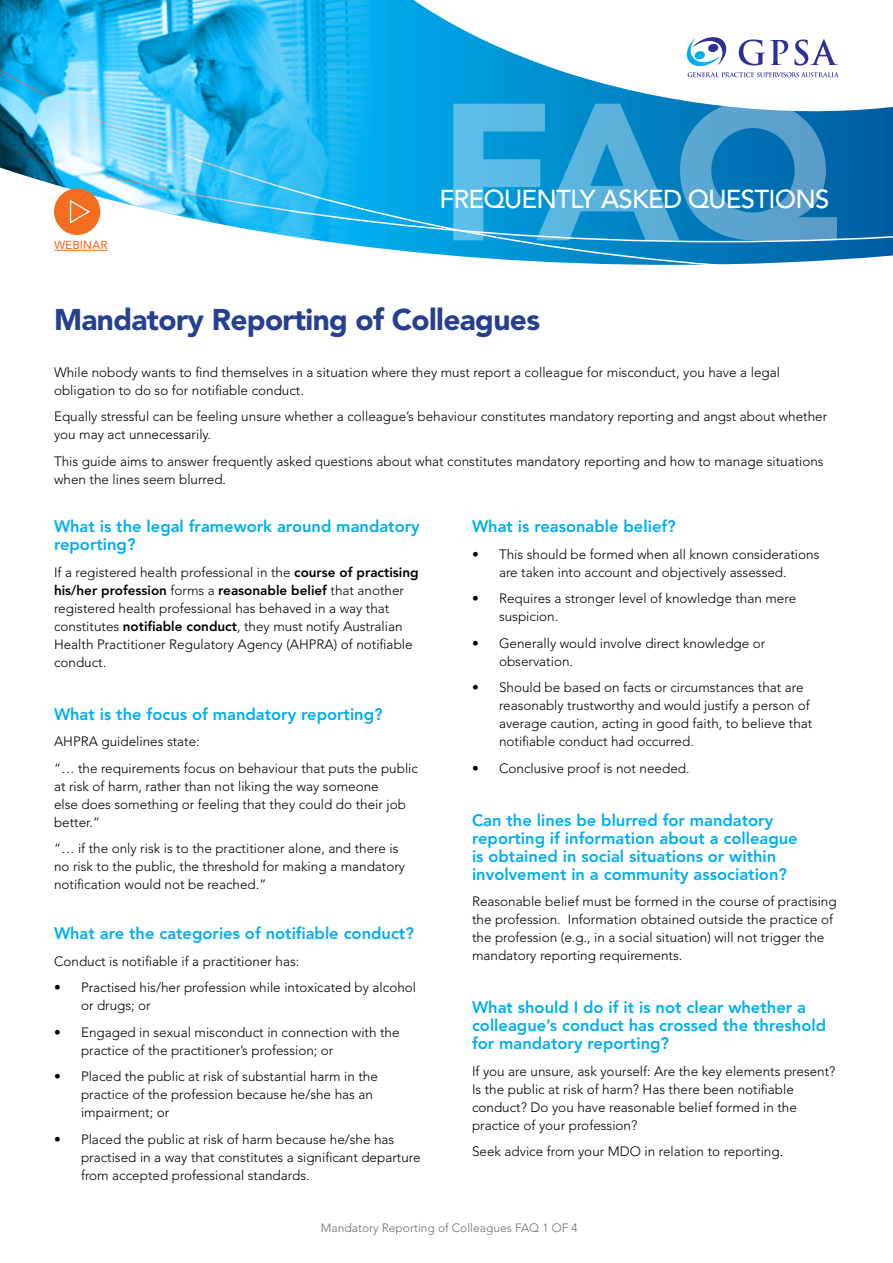
<style>
.page{position:relative;width:893px;height:1263px;background:#fff}
.page>*{position:absolute;margin:0;border:0;box-sizing:border-box;transform-origin:0 0}
.t1{font:900 192.9px "Avenir LT Std";color:#fff}
.t2{font:900 29.7px "Avenir LT Std";letter-spacing:-.02em;color:#25408f}
.t3{font:500 25.8px "Avenir LT Std";letter-spacing:-.03em;color:#fff}
.t4{font:800 16.5px/18px "Avenir LT Std";color:#00aeef}
.t5{font:300 13.5px/18px "Avenir LT Std";color:#000}
.t6{font:300 12px "Avenir LT Std";color:#6d6e71}
.t7{font:500 11.7px "Avenir LT Std";color:#f36e21}
.s1{font-weight:800}
</style>
<div class="page">
<svg style="left:378px;top:136px;width:515px;height:129px;background:#0d89c6"></svg>
<svg style="left:378px;top:0;width:515px;height:136px"></svg>
<svg style="left:687px;top:37px;width:39px;height:29px"></svg>
<svg style="left:688px;top:72px;width:151px;height:5px"></svg>
<svg style="left:739px;top:39px;width:49px;height:27px"></svg>
<svg style="left:794px;top:39px;width:44px;height:27px"></svg>
<img style="left:0;top:0;width:378px;height:250px">
<div style="left:54px;top:188px;width:46px;height:47px;background:#f36e21;border-radius:50%"></div>
<hr style="left:54px;top:250px;width:54px;height:1px;background:#f36e21">
<svg style="left:70px;top:200px;width:20px;height:24px"></svg>
<p class="t7" style="left:54px;top:238px;width:55px">WEBINAR</p>
<h1 class="t1" style="left:438px;top:56px;width:401px">FAQ</h1>
<h3 class="t3" style="left:439px;top:184px;width:391px">FREQUENTLY ASKED QUESTIONS</h3>
<h2 class="t2" style="left:54px;top:302px;width:488px">Mandatory Reporting of Colleagues</h2>
<p class="t5" style="left:54px;top:363px;width:727px">While nobody wants to find themselves in a situation where they must report a colleague for misconduct, you have a legal obligation to do so for notifiable conduct.</p>
<p class="t5" style="left:54px;top:407px;width:775px">Equally stressful can be feeling unsure whether a colleague’s behaviour constitutes mandatory reporting and angst about whether you may act unnecessarily.</p>
<p class="t5" style="left:54px;top:452px;width:771px">This guide aims to answer frequently asked questions about what constitutes mandatory reporting and how to manage situations when the lines seem blurred.</p>
<p class="t4" style="left:54px;top:518px;width:367px">What is the legal framework around mandatory reporting?</p>
<p class="t5" style="left:54px;top:563px;width:366px">If a registered health professional in the <span class="s1">course of practising his/her profession</span> forms a <span class="s1">reasonable belief</span> that another registered health professional has behaved in a way that constitutes <span class="s1">notifiable conduct</span>, they must notify Australian Health Practitioner Regulatory Agency (AHPRA) of notifiable conduct.</p>
<p class="t4" style="left:472px;top:518px;width:205px">What is reasonable belief?</p>
<p class="t5" style="left:472px;top:545px;width:349px;text-align:center">• This should be formed when all known considerations are taken into account and objectively assessed.</p>
<p class="t5" style="left:499px;top:590px;width:299px;text-indent:-27px">• Requires a stronger level of knowledge than mere suspicion.</p>
<p class="t5" style="left:499px;top:634px;width:268px;text-indent:-27px">• Generally would involve direct knowledge or observation.</p>
<p class="t5" style="left:499px;top:679px;width:315px;text-indent:-27px">• Should be based on facts or circumstances that are reasonably trustworthy and would justify a person of average caution, acting in good faith, to believe that notifiable conduct had occurred.</p>
<p class="t5" style="left:472px;top:759px;width:219px">• Conclusive proof is not needed.</p>
<p class="t4" style="left:472px;top:811px;width:327px">Can the lines be blurred for mandatory reporting if information about a colleague is obtained in social situations or within involvement in a community association?</p>
<p class="t5" style="left:472px;top:893px;width:366px">Reasonable belief must be formed in the course of practising the profession. Information obtained outside the practice of the profession (e.g., in a social situation) will not trigger the mandatory reporting requirements.</p>
<p class="t4" style="left:472px;top:999px;width:356px">What should I do if it is not clear whether a colleague’s conduct has crossed the threshold for mandatory reporting?</p>
<p class="t5" style="left:472px;top:1062px;width:365px">If you are unsure, ask yourself: Are the key elements present?<br>Is the public at risk of harm? Has there been notifiable conduct? Do you have reasonable belief formed in the practice of your profession?</p>
<p class="t5" style="left:472px;top:1143px;width:313px">Seek advice from your MDO in relation to reporting.</p>
<p class="t4" style="left:54px;top:705px;width:330px">What is the focus of mandatory reporting?</p>
<p class="t5" style="left:54px;top:728px;width:365px;line-height:26.5px">AHPRA guidelines state:<br>“… the requirements focus on behaviour that puts the public</p>
<p class="t5" style="left:54px;top:777px;width:353px">at risk of harm, rather than not liking the way someone else does something or feeling that they could do their job better.”</p>
<p class="t5" style="left:54px;top:840px;width:353px">“… if the only risk is to the practitioner alone, and there is no risk to the public, the threshold for making a mandatory notification would not be reached.”</p>
<p class="t4" style="left:54px;top:925px;width:361px">What are the categories of notifiable conduct?</p>
<p class="t5" style="left:54px;top:952px;width:247px">Conduct is notifiable if a practitioner has:</p>
<p class="t5" style="left:81px;top:979px;width:337px;text-indent:-27px">• Practised his/her profession while intoxicated by alcohol or drugs; or</p>
<p class="t5" style="left:81px;top:1023px;width:320px;text-indent:-27px">• Engaged in sexual misconduct in connection with the practice of the practitioner’s profession; or</p>
<p class="t5" style="left:81px;top:1068px;width:298px;text-indent:-27px">• Placed the public at risk of substantial harm in the practice of the profession because he/she has an impairment; or</p>
<p class="t5" style="left:81px;top:1130px;width:341px;text-indent:-27px">• Placed the public at risk of harm because he/she has practised in a way that constitutes a significant departure from accepted professional standards.</p>
<p class="t6" style="left:321px;top:1220px;width:258px">Mandatory Reporting of Colleagues FAQ 1 OF 4</p>
</div>
